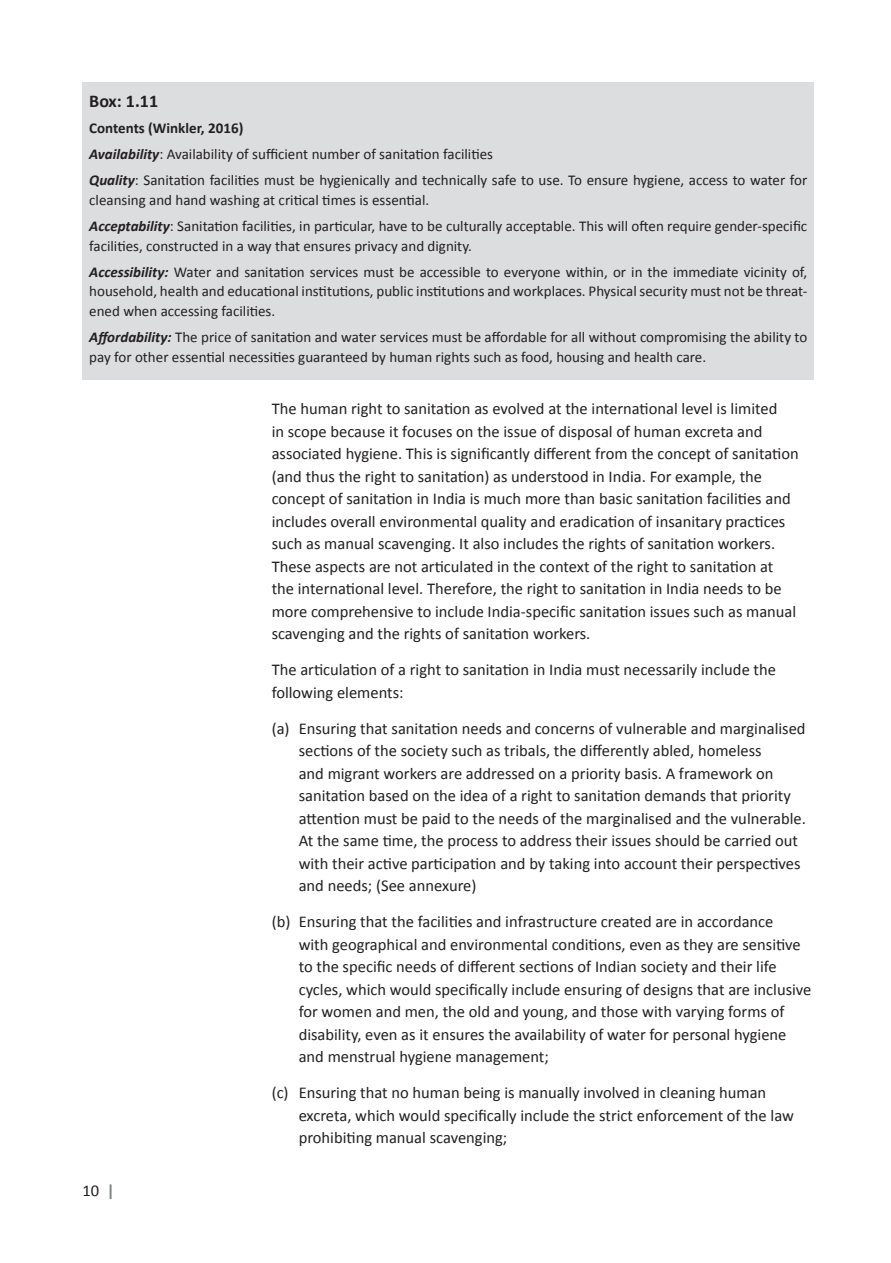
<style>
.page{position:relative;width:891px;height:1263px;background:#fff}
.page>*{position:absolute;margin:0;border:0;box-sizing:border-box;transform-origin:0 0}
.t1{font:700 18px "Calibri";color:#231f20}
.List_Paragraph{font:16.5px/22.5px "Calibri";color:#231f20}
.t2{font:15px/19.5px "Calibri";color:#231f20}
.t3{font:700 15px "Calibri";color:#231f20}
.s1{font-weight:700;font-style:italic}
.s2{font-weight:700;color:#808285}
</style>
<div class="page">
<div style="left:82px;top:82px;width:731px;height:298px;background:#dcdddf"></div>
<p class="t1" style="left:89px;top:89px;width:70px">Box: 1.11</p>
<p class="t3" style="left:89px;top:118px;width:155px">Contents (Winkler, 2016)</p>
<p class="t2" style="left:89px;top:145px;width:405px"><span class="s1">Availability</span>: Availability of sufficient number of sanitation facilities</p>
<p class="t2" style="left:89px;top:171px;width:719px"><span class="s1">Quality</span>: Sanitation facilities must be hygienically and technically safe to use. To ensure hygiene, access to water for cleansing and hand washing at critical times is essential.</p>
<p class="t2" style="left:89px;top:217px;width:719px"><span class="s1">Acceptability</span>: Sanitation facilities, in particular, have to be culturally acceptable. This will often require gender-specific facilities, constructed in a way that ensures privacy and dignity.</p>
<p class="t2" style="left:89px;top:262px;width:719px;text-align:justify"><span class="s1">Accessibility:</span> Water and sanitation services must be accessible to everyone within, or in the immediate vicinity of, household, health and educational institutions, public institutions and workplaces. Physical security must not be threat&shy;ened when accessing facilities.</p>
<p class="t2" style="left:89px;top:328px;width:719px"><span class="s1">Affordability:</span> The price of sanitation and water services must be affordable for all without compromising the ability to pay for other essential necessities guaranteed by human rights such as food, housing and health care.</p>
<p class="List_Paragraph" style="left:82px;top:1179px;width:34px">10 <span class="s2">|</span></p>
<p class="List_Paragraph" style="left:271px;top:398px;width:528px">The human right to sanitation as evolved at the international level is limited<br>in scope because it focuses on the issue of disposal of human excreta and associated hygiene. This is significantly different from the concept of sanitation (and thus the right to sanitation) as understood in India. For example, the concept of sanitation in India is much more than basic sanitation facilities and includes overall environmental quality and eradication of insanitary practices such as manual scavenging. It also includes the rights of sanitation workers.<br>These aspects are not articulated in the context of the right to sanitation at the international level. Therefore, the right to sanitation in India needs to be more comprehensive to include India-specific sanitation issues such as manual scavenging and the rights of sanitation workers.</p>
<p class="List_Paragraph" style="left:271px;top:659px;width:505px">The articulation of a right to sanitation in India must necessarily include the following elements:</p>
<p class="List_Paragraph" style="left:298px;top:717px;width:508px;text-indent:-27px">(a) Ensuring that sanitation needs and concerns of vulnerable and marginalised sections of the society such as tribals, the differently abled, homeless<br>and migrant workers are addressed on a priority basis. A framework on sanitation based on the idea of a right to sanitation demands that priority attention must be paid to the needs of the marginalised and the vulnerable.<br>At the same time, the process to address their issues should be carried out with their active participation and by taking into account their perspectives and needs; (See annexure)</p>
<p class="List_Paragraph" style="left:298px;top:911px;width:514px;text-indent:-27px">(b) Ensuring that the facilities and infrastructure created are in accordance<br>with geographical and environmental conditions, even as they are sensitive to the specific needs of different sections of Indian society and their life cycles, which would specifically include ensuring of designs that are inclusive for women and men, the old and young, and those with varying forms of disability, even as it ensures the availability of water for personal hygiene and menstrual hygiene management;</p>
<p class="List_Paragraph" style="left:298px;top:1082px;width:496px;text-indent:-27px">(c) Ensuring that no human being is manually involved in cleaning human excreta, which would specifically include the strict enforcement of the law prohibiting manual scavenging;</p>
</div>
